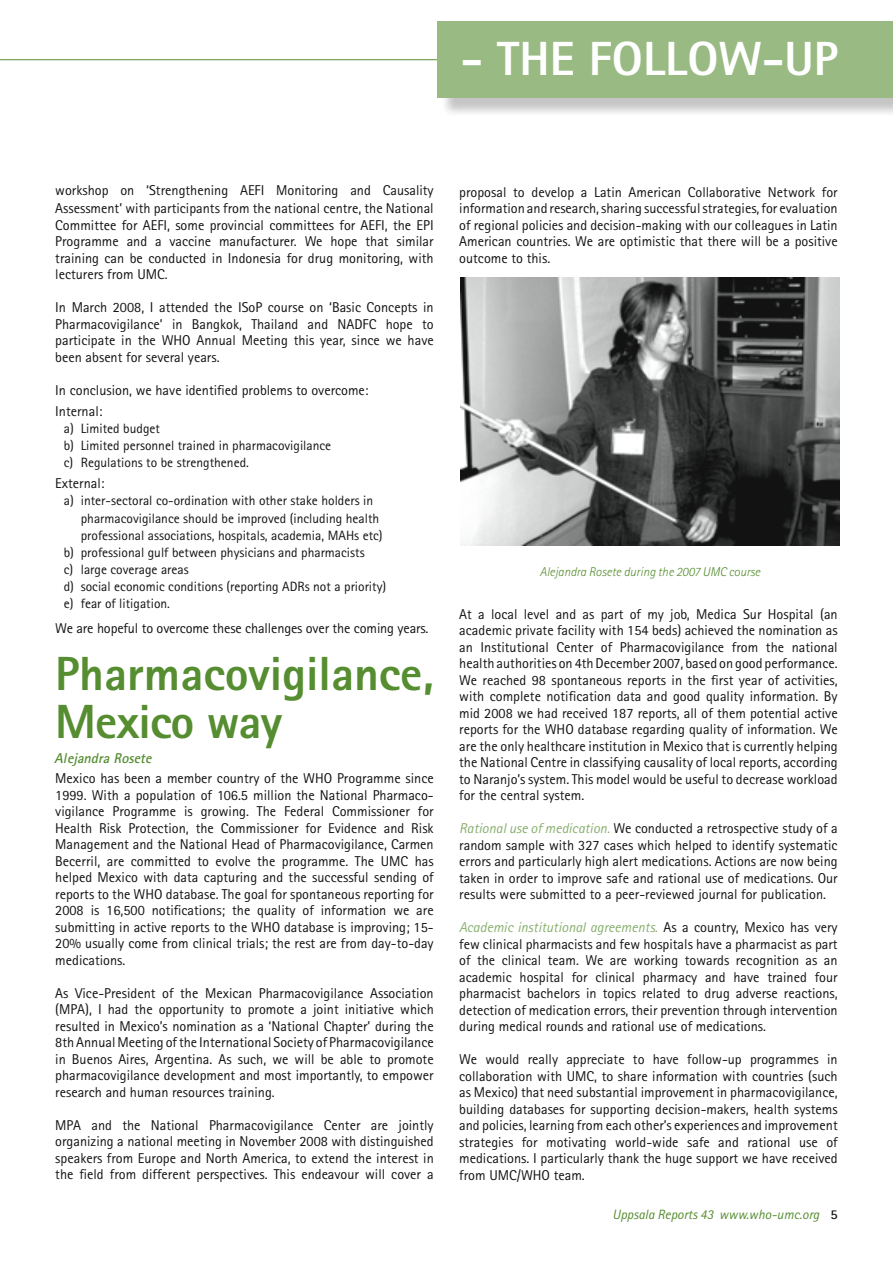
<style>
.page{position:relative;width:893px;height:1263px;background:#fff}
.page>*{position:absolute;margin:0;border:0;box-sizing:border-box;transform-origin:0 0}
.t1{font:800 48px/48px "Rotis Sans Serif";color:#558d30}
.t2{font:800 48px "Rotis Sans Serif";color:#fff}
.t3{font:14.25px/16.5px "Rotis Sans Serif";color:#121212;text-align:justify}
.t4{font:italic 700 14.25px "Rotis Sans Serif";color:#558d30}
.t5{font:13.5px/17.1px "Rotis Sans Serif";color:#121212}
.t6{font:italic 13.5px "Rotis Sans Serif";color:#558d30}
.t7{font:italic 300 12.75px "Rotis Sans Serif";color:#558d30}
.s1{font-style:italic;color:#88af6e}
.s2{font-weight:700;font-style:normal;color:#121212}
</style>
<div class="page">
<hr style="left:0;top:59px;width:893px;height:1px;background:#558d30">
<div style="left:440px;top:24px;width:453px;height:92px;background:#121212;opacity:.25"></div>
<div style="left:438px;top:21px;width:455px;height:77px;background:#99bb83"></div>
<img style="left:461px;top:278px;width:378px;height:268px">
<h1 class="t2" style="left:461px;top:28px;width:378px">- THE FOLLOW-UP</h1>
<p class="t3" style="left:55px;top:182px;width:380px;line-height:18px">workshop on ‘Strengthening AEFI Monitoring and Causality<br>Assessment’ with participants from the national centre, the National</p>
<p class="t3" style="left:55px;top:217px;width:380px">Committee for AEFI, some provincial committees for AEFI, the EPI Programme and a vaccine manufacturer. We hope that similar training can be conducted in Indonesia for drug monitoring, with lecturers from UMC.</p>
<p class="t3" style="left:55px;top:299px;width:380px">In March 2008, I attended the ISoP course on ‘Basic Concepts in Pharmacovigilance’ in Bangkok, Thailand and NADFC hope to participate in the WHO Annual Meeting this year, since we have been absent for several years.</p>
<p class="t3" style="left:55px;top:380px;width:315px;line-height:20.7px">In conclusion, we have identified problems to overcome:<br>Internal:</p>
<p class="t5" style="left:64px;top:420px;width:269px">a) Limited budget<br>b) Limited personnel trained in pharmacovigilance c) Regulations to be strengthened.</p>
<p class="t3" style="left:55px;top:475px;width:51px">External:</p>
<p class="t5" style="left:64px;top:492px;width:311px">a) inter-sectoral co-ordination with other stake holders in</p>
<p class="t5" style="left:81px;top:509px;width:300px">pharmacovigilance should be improved (including health</p>
<p class="t5" style="left:81px;top:526px;width:303px">professional associations, hospitals, academia, MAHs etc)</p>
<p class="t5" style="left:64px;top:544px;width:302px">b) professional gulf between physicians and pharmacists</p>
<p class="t5" style="left:64px;top:561px;width:126px">c) large coverage areas</p>
<p class="t5" style="left:64px;top:578px;width:324px">d) social economic conditions (reporting ADRs not a priority)</p>
<p class="t5" style="left:64px;top:595px;width:108px">e) fear of litigation.</p>
<p class="t3" style="left:55px;top:620px;width:375px">We are hopeful to overcome these challenges over the coming years.</p>
<h1 class="t1" style="left:55px;top:649px;width:380px">Pharmacovigilance,<br>Mexico way</h1>
<p class="t4" style="left:55px;top:749px;width:98px">Alejandra Rosete</p>
<p class="t3" style="left:55px;top:770px;width:380px">Mexico has been a member country of the WHO Programme since 1999. With a population of 106.5 million the National Pharmaco&shy;vigilance Programme is growing. The Federal Commissioner for Health Risk Protection, the Commissioner for Evidence and Risk Management and the National Head of Pharmacovigilance, Carmen Becerril, are committed to evolve the programme. The UMC has helped Mexico with data capturing and the successful sending of reports to the WHO database. The goal for spontaneous reporting for 2008 is 16,500 notifications; the quality of information we are submitting in active reports to the WHO database is improving; 15- 20% usually come from clinical trials; the rest are from day-to-day medications.</p>
<p class="t3" style="left:55px;top:985px;width:380px">As Vice-President of the Mexican Pharmacovigilance Association (MPA), I had the opportunity to promote a joint initiative which resulted in Mexico’s nomination as a ‘National Chapter’ during the 8th Annual Meeting of the International Society of Pharmacovigilance in Buenos Aires, Argentina. As such, we will be able to promote pharmacovigilance development and most importantly, to empower research and human resources training.</p>
<p class="t3" style="left:55px;top:1117px;width:380px">MPA and the National Pharmacovigilance Center are jointly organizing a national meeting in November 2008 with distinguished speakers from Europe and North America, to extend the interest in the field from different perspectives. This endeavour will cover a</p>
<p class="t3" style="left:459px;top:184px;width:380px">proposal to develop a Latin American Collaborative Network for information and research, sharing successful strategies, for evaluation of regional policies and decision-making with our colleagues in Latin American countries. We are optimistic that there will be a positive outcome to this.</p>
<p class="t7" style="left:540px;top:565px;width:222px">Alejandra Rosete during the 2007 UMC course</p>
<p class="t3" style="left:459px;top:605px;width:380px">At a local level and as part of my job, Medica Sur Hospital (an academic private facility with 154 beds) achieved the nomination as an Institutional Center of Pharmacovigilance from the national health authorities on 4th December 2007, based on good performance.<br>We reached 98 spontaneous reports in the first year of activities, with complete notification data and good quality information. By mid 2008 we had received 187 reports, all of them potential active reports for the WHO database regarding quality of information. We are the only healthcare institution in Mexico that is currently helping the National Centre in classifying causality of local reports, according to Naranjo’s system. This model would be useful to decrease workload for the central system.</p>
<p class="t3" style="left:459px;top:820px;width:380px"><span class="s1">Rational use of medication.</span> We conducted a retrospective study of a random sample with 327 cases which helped to identify systematic errors and particularly high alert medications. Actions are now being taken in order to improve safe and rational use of medications. Our results were submitted to a peer-reviewed journal for publication.</p>
<p class="t3" style="left:459px;top:919px;width:380px"><span class="s1">Academic institutional agreements.</span> As a country, Mexico has very few clinical pharmacists and few hospitals have a pharmacist as part of the clinical team. We are working towards recognition as an academic hospital for clinical pharmacy and have trained four pharmacist bachelors in topics related to drug adverse reactions, detection of medication errors, their prevention through intervention during medical rounds and rational use of medications.</p>
<p class="t3" style="left:459px;top:1051px;width:380px">We would really appreciate to have follow-up programmes in collaboration with UMC, to share information with countries (such as Mexico) that need substantial improvement in pharmacovigilance, building databases for supporting decision-makers, health systems and policies, learning from each other’s experiences and improvement strategies for motivating world-wide safe and rational use of medications. I particularly thank the huge support we have received from UMC/WHO team.</p>
<p class="t6" style="left:612px;top:1207px;width:227px">Uppsala Reports 43 www.who-umc.org <span class="s2">5</span></p>
</div>
